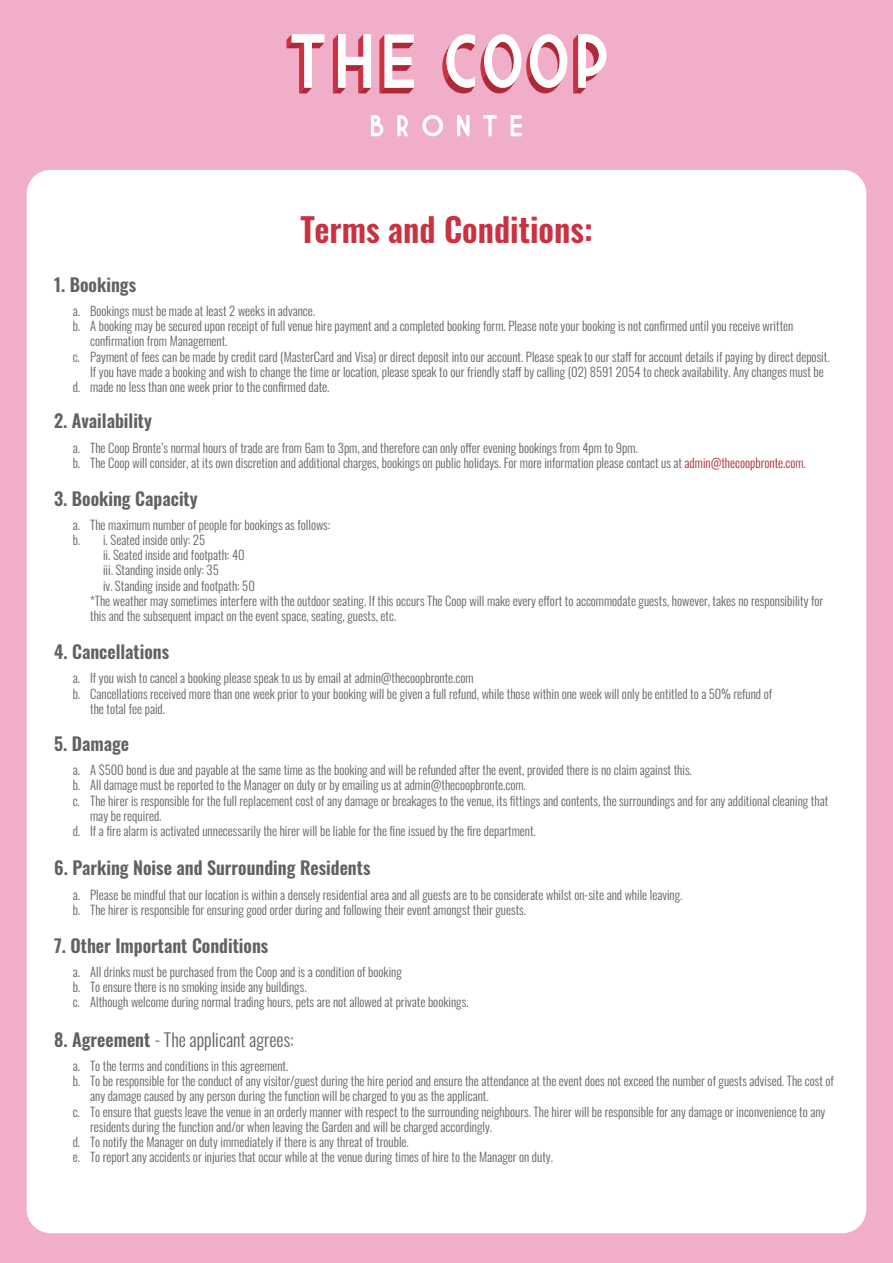
<style>
.page{position:relative;width:893px;height:1263px;background:#f0aec8}
.page>*{position:absolute;margin:0;border:0;box-sizing:border-box;transform-origin:0 0}
.t1{font:600 33px "Oswald";color:#ca3141}
.t2{font:600 18px "Oswald";color:#606160}
.t3{font:300 18px "Oswald";color:#606160}
.t4{font:300 12.6px/15.1px "Oswald";color:#606160}
.s1{color:#ad2937}
.s2{font-weight:600}
</style>
<div class="page">
<svg style="left:371px;top:115px;width:12px;height:21px"></svg>
<svg style="left:397px;top:115px;width:12px;height:21px"></svg>
<svg style="left:422px;top:115px;width:21px;height:21px"></svg>
<svg style="left:457px;top:115px;width:13px;height:21px"></svg>
<svg style="left:483px;top:115px;width:14px;height:21px"></svg>
<svg style="left:511px;top:115px;width:11px;height:21px"></svg>
<svg style="left:286px;top:34px;width:38px;height:59px"></svg>
<svg style="left:573px;top:34px;width:33px;height:59px"></svg>
<svg style="left:379px;top:34px;width:35px;height:59px"></svg>
<svg style="left:333px;top:34px;width:38px;height:59px"></svg>
<svg style="left:442px;top:34px;width:125px;height:59px"></svg>
<div style="left:27px;top:170px;width:839px;height:1063px;background:#fff;border-radius:24px"></div>
<h1 class="t1" style="left:300px;top:200px;width:294px">Terms and Conditions:</h1>
<h2 class="t2" style="left:54px;top:268px;width:83px">1. Bookings</h2>
<p class="t4" style="left:90px;top:302px;width:741px">Bookings must be made at least 2 weeks in advance.<br>A booking may be secured upon receipt of full venue hire payment and a completed booking form. Please note your booking is not confirmed until you receive written confirmation from Management.<br>Payment of fees can be made by credit card (MasterCard and Visa) or direct deposit into our account. Please speak to our staff for account details if paying by direct deposit.<br>If you have made a booking and wish to change the time or location, please speak to our friendly staff by calling (02) 8591 2054 to check availability. Any changes must be made no less than one week prior to the confirmed date.</p>
<p class="t4" style="left:73px;top:302px;width:9px">a. b.</p>
<p class="t4" style="left:73px;top:348px;width:9px">c.</p>
<p class="t4" style="left:73px;top:378px;width:9px">d.</p>
<h2 class="t2" style="left:54px;top:405px;width:99px">2. Availability</h2>
<p class="t4" style="left:90px;top:439px;width:717px">The Coop Bronte’s normal hours of trade are from 6am to 3pm, and therefore can only offer evening bookings from 4pm to 9pm.<br>The Coop will consider, at its own discretion and additional charges, bookings on public holidays. For more information please contact us at <span class="s1">admin@thecoopbronte.com.</span></p>
<p class="t4" style="left:73px;top:439px;width:9px">a. b.</p>
<h2 class="t2" style="left:54px;top:482px;width:145px">3. Booking Capacity</h2>
<p class="t4" style="left:90px;top:516px;width:242px">The maximum number of people for bookings as follows:</p>
<p class="t4" style="left:103px;top:531px;width:104px">i. Seated inside only: 25</p>
<p class="t4" style="left:103px;top:546px;width:143px">ii. Seated inside and footpath: 40</p>
<p class="t4" style="left:103px;top:561px;width:117px">iii. Standing inside only: 35</p>
<p class="t4" style="left:103px;top:577px;width:153px">iv. Standing inside and footpath: 50</p>
<p class="t4" style="left:90px;top:592px;width:735px">*The weather may sometimes interfere with the outdoor seating. If this occurs The Coop will make every effort to accommodate guests, however, takes no responsibility for</p>
<p class="t4" style="left:90px;top:607px;width:308px">this and the subsequent impact on the event space, seating, guests, etc.</p>
<p class="t4" style="left:73px;top:516px;width:9px">a. b.</p>
<h2 class="t2" style="left:54px;top:636px;width:117px">4. Cancellations</h2>
<p class="t4" style="left:90px;top:669px;width:683px">If you wish to cancel a booking please speak to us by email at admin@thecoopbronte.com<br>Cancellations received more than one week prior to your booking will be given a full refund, while those within one week will only be entitled to a 50% refund of the total fee paid.</p>
<p class="t4" style="left:73px;top:669px;width:9px">a. b.</p>
<h2 class="t2" style="left:54px;top:728px;width:77px">5. Damage</h2>
<p class="t4" style="left:90px;top:761px;width:739px">A $500 bond is due and payable at the same time as the booking and will be refunded after the event, provided there is no claim against this.<br>All damage must be reported to the Manager on duty or by emailing us at admin@thecoopbronte.com.<br>The hirer is responsible for the full replacement cost of any damage or breakages to the venue, its fittings and contents, the surroundings and for any additional cleaning that may be required.<br>If a fire alarm is activated unnecessarily the hirer will be liable for the fine issued by the fire department.</p>
<p class="t4" style="left:73px;top:761px;width:9px;text-align:justify">a. b. c.</p>
<p class="t4" style="left:73px;top:822px;width:9px">d.</p>
<h2 class="t2" style="left:54px;top:852px;width:318px">6. Parking Noise and Surrounding Residents</h2>
<p class="t4" style="left:90px;top:886px;width:594px">Please be mindful that our location is within a densely residential area and all guests are to be considerate whilst on-site and while leaving.<br>The hirer is responsible for ensuring good order during and following their event amongst their guests.</p>
<p class="t4" style="left:73px;top:886px;width:9px">a. b.</p>
<h2 class="t2" style="left:54px;top:929px;width:216px">7. Other Important Conditions</h2>
<p class="t4" style="left:90px;top:963px;width:380px">All drinks must be purchased from the Coop and is a condition of booking<br>To ensure there is no smoking inside any buildings.<br>Although welcome during normal trading hours, pets are not allowed at private bookings.</p>
<p class="t4" style="left:73px;top:963px;width:9px;text-align:justify">a. b. c.</p>
<h2 class="t3" style="left:54px;top:1023px;width:241px"><span class="s2">8. Agreement</span> - The applicant agrees:</h2>
<p class="t4" style="left:90px;top:1057px;width:745px">To the terms and conditions in this agreement.<br>To be responsible for the conduct of any visitor/guest during the hire period and ensure the attendance at the event does not exceed the number of guests advised. The cost of any damage caused by any person during the function will be charged to you as the applicant.<br>To ensure that guests leave the venue in an orderly manner with respect to the surrounding neighbours. The hirer will be responsible for any damage or inconvenience to any residents during the function and/or when leaving the Garden and will be charged accordingly.<br>To notify the Manager on duty immediately if there is any threat of trouble.<br>To report any accidents or injuries that occur while at the venue during times of hire to the Manager on duty.</p>
<p class="t4" style="left:73px;top:1057px;width:9px">a. b.</p>
<p class="t4" style="left:73px;top:1102px;width:9px">c.</p>
<p class="t4" style="left:73px;top:1133px;width:9px">d. e.</p>
</div>
